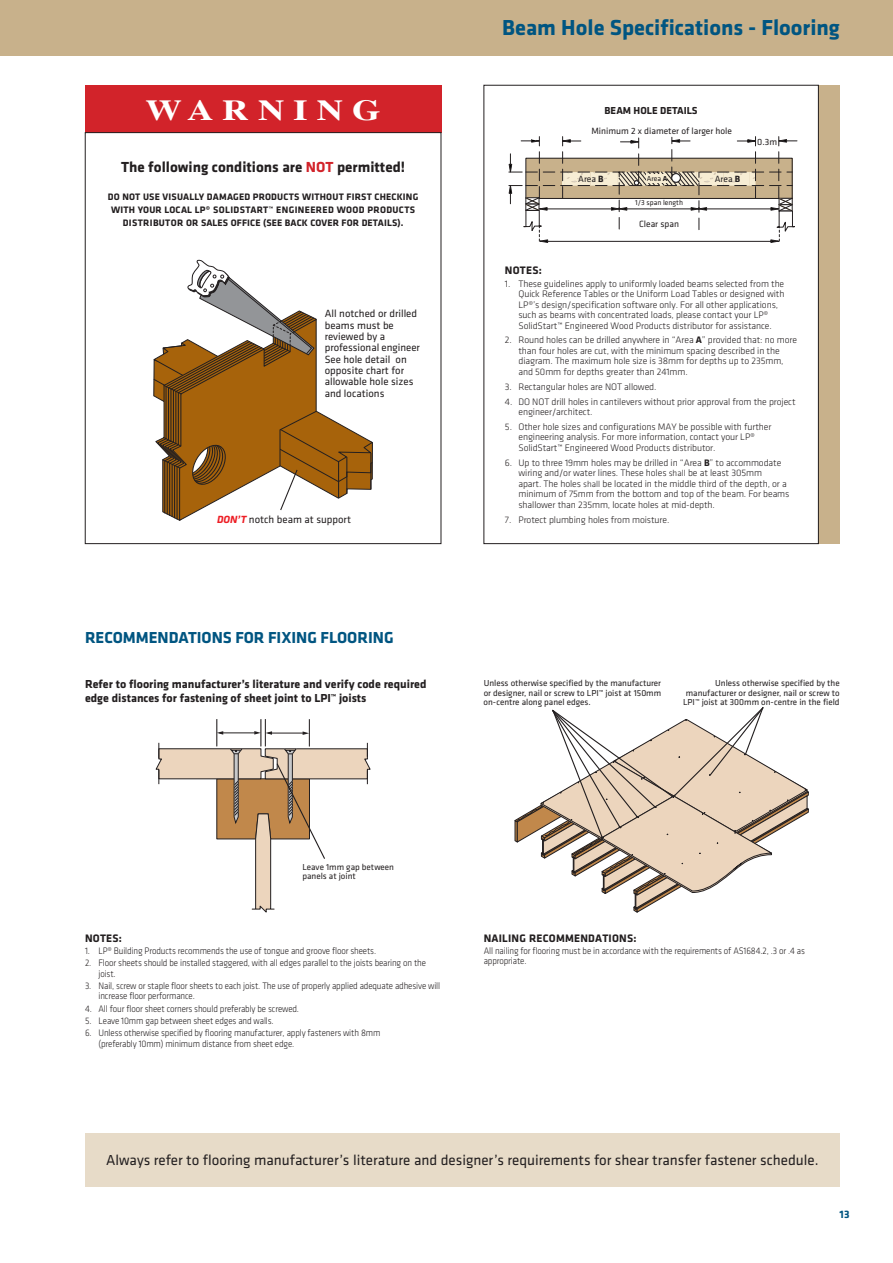
<style>
.page{position:relative;width:893px;height:1263px;background:#fff}
.page>*{position:absolute;margin:0;border:0;box-sizing:border-box;transform-origin:0 0}
.t1{font:700 29.1px "Times";letter-spacing:.25em;color:#fff;scale:1.25 1}
.t2{font:700 22.5px "Klavika";color:#005581}
.t3{font:700 16.5px "Klavika";letter-spacing:.05em;color:#005581}
.t4{font:700 16.5px "Klavika";color:#005581}
.t5{font:700 15.15px "Klavika";color:#231f20}
.t6{font:15px "Klavika";color:#231f20}
.t7{font:700 12px/13.5px "Klavika";color:#231f20}
.t8{font:700 11.25px "Klavika";letter-spacing:.02em;color:#231f20}
.t9{font:700 11.25px "Klavika";color:#005581}
.t10{font:10.8px/11.4px "Klavika";color:#231f20}
.t11{font:700 10.5px "Klavika";color:#231f20}
.t12{font:300 9.75px/10.5px "Klavika";letter-spacing:-.01em;color:#231f20}
.t13{font:300 9.75px/10.2px "Klavika";letter-spacing:-.01em;color:#231f20;scale:.92 1}
.t14{font:700 9.75px/12.9px "Klavika";letter-spacing:.035em;color:#231f20}
.t15{font:9.3px "Klavika";color:#231f20}
.t16{font:9px/9.8px "Klavika";color:#231f20;text-align:justify}
.t17{font:7.5px "Klavika";color:#231f20}
.s1{color:#d2232a}
.s2{font-family:"Klavika Bold Caps TF";font-weight:400}
.s3{font-weight:700;font-style:italic;color:#ed1d24}
.s4{font-weight:700}
.s5{font-size:9px}
</style>
<div class="page">
<div style="left:0;top:0;width:893px;height:55px;background:#c8b18b"></div>
<svg style="left:508px;top:137px;width:289px;height:106px"></svg>
<div style="left:672px;top:174px;width:8px;height:8px;background:#fff;border-radius:50%"></div>
<div style="left:671px;top:173px;width:10px;height:9px;border:1px solid #231f20;border-radius:50%"></div>
<div style="left:647px;top:175px;width:20px;height:8px;background:#f7edd4"></div>
<div style="left:85px;top:1133px;width:755px;height:53px;background:#e7dbc8"></div>
<svg style="left:155px;top:719px;width:215px;height:194px"></svg>
<svg style="left:515px;top:707px;width:293px;height:205px"></svg>
<div style="left:819px;top:85px;width:21px;height:459px;background:#c8b18b"></div>
<div style="left:85px;top:85px;width:356px;height:47px;background:#d2232a"></div>
<svg style="left:153px;top:259px;width:220px;height:262px"></svg>
<div style="left:85px;top:132px;width:356px;height:412px;border:1px solid #231f20"></div>
<div style="left:484px;top:85px;width:335px;height:459px;border:1px solid #231f20"></div>
<h1 class="t1" style="left:146px;top:82px;width:189px">WARNING</h1>
<h3 class="t5" style="left:121px;top:156px;width:286px">THE FOLLOWING CONDITIONS ARE <span class="s1">NOT</span> PERMITTED!</h3>
<p class="t14" style="left:108px;top:190px;width:132px">DO NOT USE VISUALLY DAMAGED</p>
<p class="t14" style="left:253px;top:190px;width:37px">PRODUCTS</p>
<p class="t14" style="left:111px;top:190px;width:308px;text-indent:191px">WITHOUT FIRST CHECKING<br>WITH YOUR LOCAL LP® <span class="s2">SOLIDSTART™</span> ENGINEE RED WOOD</p>
<p class="t14" style="left:368px;top:203px;width:38px">PRODUCTS</p>
<p class="t14" style="left:123px;top:216px;width:96px">DISTRIBUTOR OR SALES</p>
<p class="t14" style="left:231px;top:216px;width:42px">OFFICE (SEE</p>
<p class="t14" style="left:285px;top:216px;width:120px">BACK COVER FO R DETAILS).</p>
<p class="t10" style="left:325px;top:308px;width:97px">All notched or drilled beams must be reviewed by a professional engineer<br>See hole detail on opposite chart for allowable hole sizes and locations</p>
<p class="t10" style="left:217px;top:513px;width:135px"><span class="s3">DON’T</span> notch beam at support</p>
<h3 class="t4" style="left:85px;top:625px;width:12px">RECOMME</h3>
<h3 class="t3" style="left:158px;top:625px;width:173px">NDATIONS FOR FIXING FLOO</h3>
<h3 class="t4" style="left:357px;top:625px;width:36px">RING</h3>
<p class="t7" style="left:85px;top:677px;width:343px">REFER TO FLOORING MANUFACTURER’S LITERATURE AND VERIFY CODE REQUIRED<br>EDGE DISTANCES FOR FASTENING OF SHEET JOINT TO LPI™ JOISTS</p>
<h2 class="t2" style="left:502px;top:11px;width:339px">BEAM HOLE SPECIFICATIONS - FLOORING</h2>
<p class="t11" style="left:605px;top:103px;width:89px">BEAM HOLE DETAILS</p>
<p class="t15" style="left:591px;top:125px;width:142px">Minimum 2 x diameter of larger hole</p>
<p class="t15" style="left:578px;top:173px;width:27px">Area <span class="s4">B</span></p>
<p class="t17" style="left:647px;top:174px;width:22px">Area <span class="s4">A</span></p>
<p class="t15" style="left:715px;top:173px;width:27px">Area <span class="s4">B</span></p>
<p class="t17" style="left:635px;top:198px;width:49px">1/3 span length</p>
<p class="t15" style="left:639px;top:218px;width:41px">Clear span</p>
<p class="t15" style="left:757px;top:136px;width:21px">0.3m</p>
<p class="t8" style="left:505px;top:262px;width:8px">NOTES</p>
<p class="t8" style="left:539px;top:262px;width:5px">:</p>
<p class="t12" style="left:518px;top:278px;width:268px;text-indent:-14px">1. These guidelines apply to uniformly loaded beams selected from the Quick Reference Tables or the Uniform Load Tables or designed with LP®’s design/specification software only. For all other applications, such as beams with concentrated loads, please contact your LP® SolidStart™ Engineered Wood Products distributor for assistance.</p>
<p class="t12" style="left:518px;top:335px;width:280px;text-indent:-14px">2. Round holes can be drilled anywhere in “Area <span class="s4">A</span>” provided that: no more than four holes are cut, with the minimum spacing described in the diagram. The maximum hole size is 38mm for depths up to 235mm, and 50mm for depths greater than 241mm.</p>
<p class="t12" style="left:505px;top:381px;width:153px">3. Rectangular holes are NOT allowed.</p>
<p class="t12" style="left:518px;top:396px;width:279px;text-indent:-14px">4. DO NOT drill holes in cantilevers without prior approval from the project engineer/architect.</p>
<p class="t12" style="left:518px;top:421px;width:255px;text-indent:-14px">5. Other hole sizes and configurations MAY be possible with further engineering analysis. For more information, contact your LP®<br>SolidStart™ Engineered Wood Products distributor.</p>
<p class="t12" style="left:518px;top:457px;width:272px;text-indent:-13px">6. Up to three 19mm holes may be drilled in “Area <span class="s4">B</span>” to accommodate wiring and/or water lines. These holes <span class="s5">shall</span> be at least 305mm<br>apart. The holes <span class="s5">shall</span> be located in the middle third of the depth, or a minimum of 75mm from the bottom and top of the beam. For beams shallower than 235mm, locate holes at mid-depth.</p>
<p class="t12" style="left:505px;top:514px;width:166px">7. Protect plumbing holes from moisture.</p>
<p class="t16" style="left:484px;top:678px;width:179px">Unless otherwise specified by the manufacturer or designer, nail or screw to LPI™ joist at 150mm on-centre along panel edges.</p>
<p class="t16" style="left:683px;top:678px;width:158px;text-indent:32px">Unless otherwise specified by the manufacturer or designer, nail or screw to LPI™ joist at 300mm on-centre in the field</p>
<p class="t16" style="left:302px;top:861px;width:93px">Leave 1mm gap between panels at joint</p>
<p class="t8" style="left:85px;top:930px;width:38px">NOTES:</p>
<p class="t13" style="left:85px;top:946px;width:318px">1. LP® Building Products recommends the use of tongue and groove floor sheets.</p>
<p class="t13" style="left:99px;top:958px;width:357px;text-indent:-13px">2. Floor sheets should be installed staggered, with all edges parallel to the joists bearing on the joist.</p>
<p class="t13" style="left:99px;top:980px;width:373px;text-indent:-13px">3. Nail, screw or staple floor sheets to each joist. The use of properly applied adequate adhesive will increase floor performance.</p>
<p class="t13" style="left:85px;top:1003px;width:234px">4. All four floor sheet corners should preferably be screwed.</p>
<p class="t13" style="left:85px;top:1015px;width:207px">5. Leave 10mm gap between sheet edges and walls.</p>
<p class="t13" style="left:99px;top:1028px;width:308px;text-indent:-13px">6. Unless otherwise specified by flooring manufacturer, apply fasteners with 8mm (preferably 10mm) minimum distance from sheet edge.</p>
<p class="t8" style="left:484px;top:930px;width:61px">NAILING RECOMME</p>
<p class="t8" style="left:580px;top:930px;width:58px">NDATIONS:</p>
<p class="t13" style="left:484px;top:946px;width:351px">All nailing for flooring must be in accordance with the requirements of AS1684.2, .3 or .4 as appropriate.</p>
<h3 class="t6" style="left:106px;top:1150px;width:711px">Always refer to flooring manufacturer’s literature and designer’s requirements for shear transfer fastener schedule.</h3>
<p class="t9" style="left:840px;top:1206px;width:12px">13</p>
</div>
